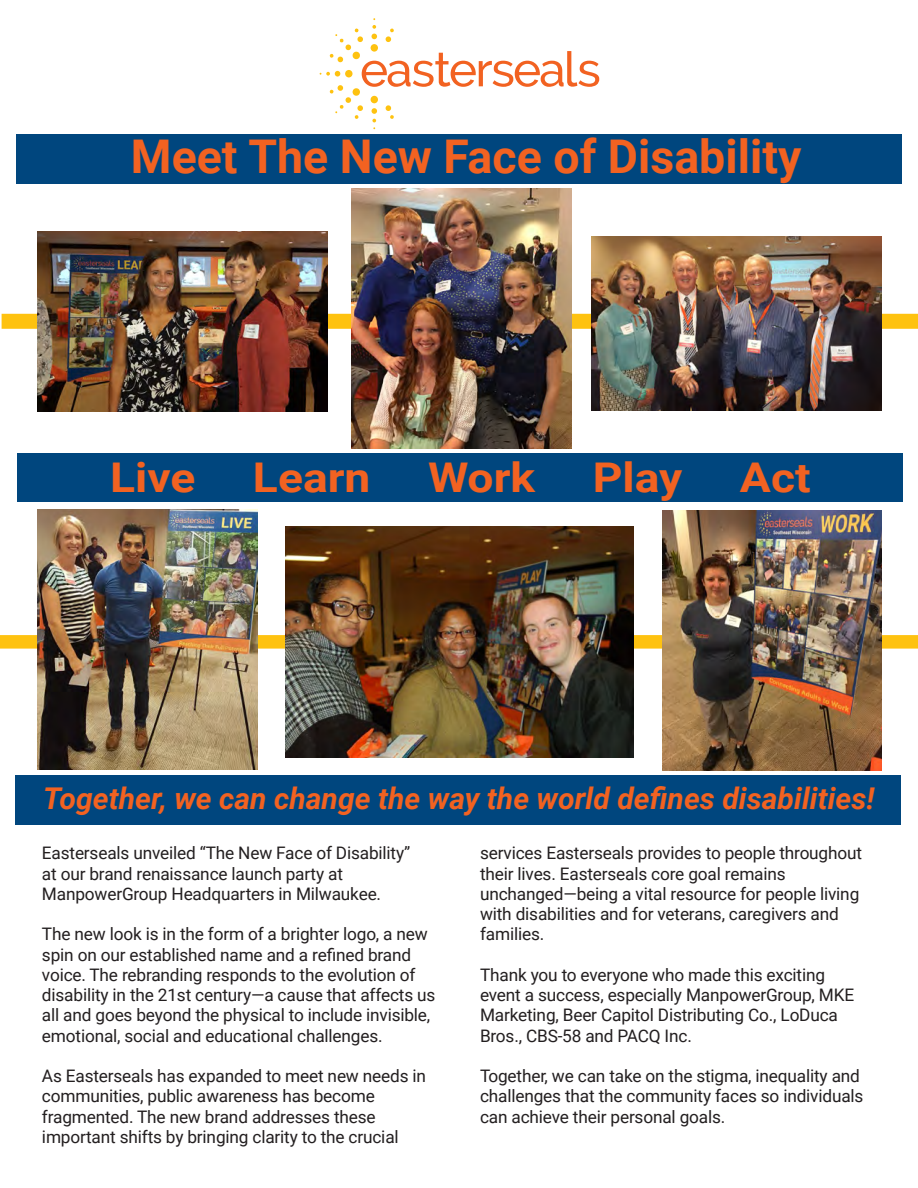
<style>
.page{position:relative;width:918px;height:1188px;background:#fff}
.page>*{position:absolute;margin:0;border:0;box-sizing:border-box;transform-origin:0 0}
.t1{font:700 46.5px "Roboto";color:#f26221}
.t2{font:700 40.95px "Roboto";color:#f26221;scale:1.13 1}
.t3{font:italic 700 30px "Roboto";color:#f26221}
.t4{font:17.25px/20.2px "Roboto";letter-spacing:-.01em;color:#231f20}
</style>
<div class="page">
<div style="left:17px;top:134px;width:885px;height:49px;background:#00467e"></div>
<div style="left:16px;top:775px;width:885px;height:50px;background:#00467e"></div>
<div style="left:17px;top:454px;width:886px;height:48px;background:#00467e"></div>
<div style="left:2px;top:637px;width:914px;height:9px;background:#fec210"></div>
<div style="left:0;top:635px;width:918px;height:14px;border:4px solid #fec210"></div>
<div style="left:4px;top:316px;width:912px;height:11px;background:#fec210"></div>
<div style="left:2px;top:314px;width:916px;height:15px;border:4px solid #fec210"></div>
<img style="left:592px;top:237px;width:290px;height:173px">
<img style="left:37px;top:231px;width:290px;height:180px">
<img style="left:38px;top:509px;width:219px;height:261px">
<img style="left:351px;top:188px;width:221px;height:260px">
<img style="left:286px;top:526px;width:348px;height:232px">
<img style="left:662px;top:510px;width:220px;height:261px">
<svg style="left:320px;top:18px;width:279px;height:111px"></svg>
<p class="t1" style="left:131px;top:123px;width:672px">Meet The New Face of Disability</p>
<p class="t2" style="left:110px;top:448px;width:77px">Live</p>
<p class="t2" style="left:253px;top:448px;width:106px">Learn</p>
<p class="t2" style="left:428px;top:448px;width:96px">Work</p>
<p class="t2" style="left:593px;top:448px;width:81px">Play</p>
<p class="t2" style="left:740px;top:448px;width:64px">Act</p>
<p class="t3" style="left:43px;top:778px;width:833px">Together, we can change the way the world defines disabilities!</p>
<p class="t4" style="left:42px;top:842px;width:370px">Easterseals unveiled “The New Face of Disability” at our brand renaissance launch party at<br>ManpowerGroup Headquarters in Milwaukee.</p>
<p class="t4" style="left:42px;top:923px;width:395px">The new look is in the form of a brighter logo, a new spin on our established name and a refined brand voice. The rebranding responds to the evolution of disability in the 21st century—a cause that affects us all and goes beyond the physical to include invisible, emotional, social and educational challenges.</p>
<p class="t4" style="left:42px;top:1065px;width:386px">As Easterseals has expanded to meet new needs in communities, public awareness has become</p>
<p class="t4" style="left:42px;top:1106px;width:335px">fragmented. The new brand addresses these</p>
<p class="t4" style="left:42px;top:1126px;width:358px">important shifts by bringing clarity to the crucial</p>
<p class="t4" style="left:480px;top:842px;width:384px">services Easterseals provides to people throughout their lives. Easterseals core goal remains unchanged—being a vital resource for people living with disabilities and for veterans, caregivers and families.</p>
<p class="t4" style="left:480px;top:964px;width:376px">Thank you to everyone who made this exciting event a success, especially ManpowerGroup, MKE Marketing, Beer Capitol Distributing Co., LoDuca Bros., CBS-58 and PACQ Inc.</p>
<p class="t4" style="left:480px;top:1065px;width:385px">Together, we can take on the stigma, inequality and challenges that the community faces so individuals can achieve their personal goals.</p>
</div>
